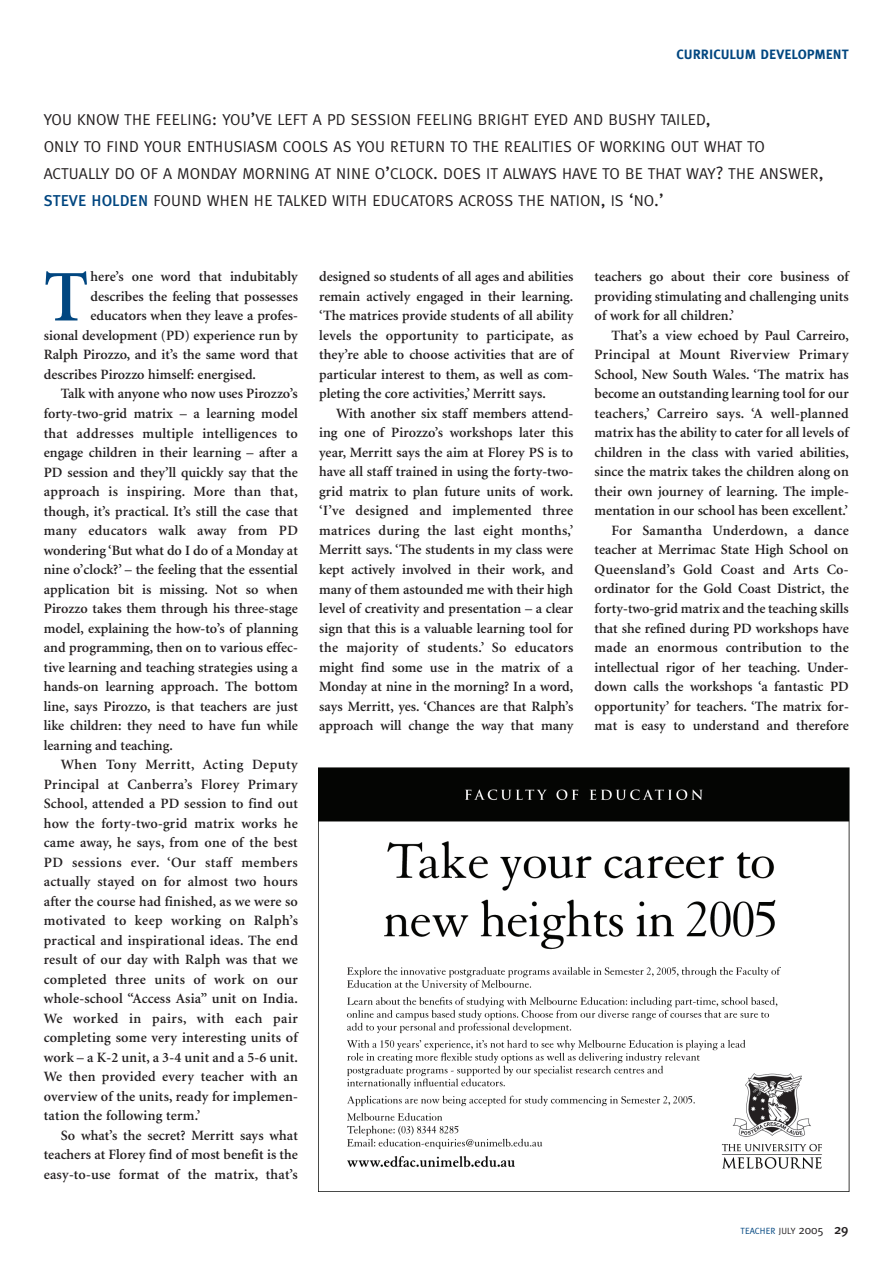
<style>
.page{position:relative;width:893px;height:1263px;background:#fff}
.page>*{position:absolute;margin:0;border:0;box-sizing:border-box;transform-origin:0 0}
.t1{font:600 72.75px "Minion";color:#004680}
.t2{font:15.75px/27px "Meta Plus Normal";color:#231f20}
.t3{font:600 14.25px/19.5px "Minion";color:#231f20;text-align:justify}
.t4{font:600 14.25px "Minion";letter-spacing:.02em;color:#231f20}
.t5{font:600 14.25px "Minion";letter-spacing:.035em;color:#231f20}
.t6{font:600 14.25px "Minion";letter-spacing:.025em;color:#231f20}
.t7{font:700 13.5px "Meta Plus";color:#004680}
.t8{font:9px "Meta Plus Normal";letter-spacing:.01em;color:#004680}
.s1{font-size:18px}
.s2{font-family:"Meta Plus";font-weight:500;color:#004680}
.s3{color:#231f20}
.s4{font-size:12px;color:#231f20}
.s5{font-family:"Meta Plus";font-weight:500;font-size:13.5px;color:#231f20}
</style>
<div class="page">
<img style="left:319px;top:767px;width:531px;height:424px">
<p class="t7" style="left:676px;top:49px;width:174px">CURRICULUM DEVELOPMENT</p>
<p class="t2" style="left:44px;top:107px;width:781px">YOU KNOW THE FEELING<span class="s1">:</span> YOU<span class="s1">’</span>VE LEFT A PD SESSION FEELING BRIGHT EYED AND BUSHY TAILED<span class="s1">,<br></span>ONLY TO FIND YOUR ENTHUSIASM COOLS AS YOU RETURN TO THE REALITIES OF WORKING OUT WHAT TO ACTUALLY DO OF A MONDAY MORNING AT NINE O<span class="s1">’</span>CLOCK<span class="s1">.</span> DOES IT ALWAYS HAVE TO BE THAT WAY<span class="s1">?</span> THE ANSWER<span class="s1">, </span><span class="s2">STEVE HOLDEN</span> FOUND WHEN HE TALKED WITH EDUCATORS ACROSS THE NATION<span class="s1">,</span> IS <span class="s1">‘</span>NO<span class="s1">.’</span></p>
<h1 class="t1" style="left:44px;top:269px;width:46px">T</h1>
<p class="t3" style="left:90px;top:268px;width:209px">here’s one word that indubitably</p>
<p class="t3" style="left:90px;top:288px;width:209px">describes the feeling that possesses</p>
<p class="t3" style="left:90px;top:307px;width:209px">educators when they leave a profes-</p>
<p class="t3" style="left:44px;top:327px;width:256px">sional development (PD) experience run by</p>
<p class="t3" style="left:44px;top:346px;width:256px">Ralph Pirozzo, and it’s the same word that</p>
<p class="t3" style="left:44px;top:366px;width:214px">describes Pirozzo himself: energised.</p>
<p class="t3" style="left:61px;top:385px;width:239px">Talk with anyone who now uses Pirozzo’s</p>
<p class="t3" style="left:44px;top:405px;width:256px">forty-two-grid matrix – a learning model</p>
<p class="t4" style="left:44px;top:427px;width:256px">that addresses multiple intelligences to</p>
<p class="t3" style="left:44px;top:444px;width:256px">engage children in their learning – after a</p>
<p class="t3" style="left:44px;top:463px;width:256px">PD session and they’ll quickly say that the</p>
<p class="t4" style="left:44px;top:486px;width:256px">approach is inspiring. More than that,</p>
<p class="t3" style="left:44px;top:502px;width:256px">though, it’s practical. It’s still the case that</p>
<p class="t4" style="left:44px;top:525px;width:256px">many educators walk away from PD</p>
<p class="t3" style="left:44px;top:541px;width:256px">wondering ‘But what do I do of a Monday at</p>
<p class="t3" style="left:44px;top:561px;width:256px">nine o’clock?’ – the feeling that the essential</p>
<p class="t3" style="left:44px;top:580px;width:256px">application bit is missing. Not so when</p>
<p class="t3" style="left:44px;top:600px;width:256px">Pirozzo takes them through his three-stage</p>
<p class="t3" style="left:44px;top:619px;width:256px">model, explaining the how-to’s of planning</p>
<p class="t3" style="left:44px;top:639px;width:256px">and programming, then on to various effec-</p>
<p class="t3" style="left:44px;top:658px;width:256px">tive learning and teaching strategies using a</p>
<p class="t3" style="left:44px;top:678px;width:256px">hands-on learning approach. The bottom</p>
<p class="t3" style="left:44px;top:697px;width:256px">line, says Pirozzo, is that teachers are just</p>
<p class="t3" style="left:44px;top:717px;width:256px">like children: they need to have fun while</p>
<p class="t3" style="left:44px;top:736px;width:131px">learning and teaching.</p>
<p class="t5" style="left:61px;top:759px;width:239px">When Tony Merritt, Acting Deputy</p>
<p class="t4" style="left:44px;top:778px;width:256px">Principal at Canberra’s Florey Primary</p>
<p class="t3" style="left:44px;top:795px;width:256px">School, attended a PD session to find out</p>
<p class="t3" style="left:44px;top:814px;width:256px">how the forty-two-grid matrix works he</p>
<p class="t3" style="left:44px;top:834px;width:256px">came away, he says, from one of the best</p>
<p class="t5" style="left:44px;top:856px;width:256px">PD sessions ever. ‘Our staff members</p>
<p class="t3" style="left:44px;top:873px;width:256px">actually stayed on for almost two hours</p>
<p class="t3" style="left:44px;top:892px;width:256px">after the course had finished, as we were so</p>
<p class="t6" style="left:44px;top:915px;width:256px">motivated to keep working on Ralph’s</p>
<p class="t3" style="left:44px;top:931px;width:256px">practical and inspirational ideas. The end</p>
<p class="t3" style="left:44px;top:951px;width:256px">result of our day with Ralph was that we</p>
<p class="t4" style="left:44px;top:973px;width:256px">completed three units of work on our</p>
<p class="t3" style="left:44px;top:990px;width:256px">whole-school “Access Asia” unit on India.</p>
<p class="t5" style="left:44px;top:1012px;width:256px">We worked in pairs, with each pair</p>
<p class="t3" style="left:44px;top:1029px;width:256px">completing some very interesting units of</p>
<p class="t3" style="left:44px;top:1048px;width:256px">work – a K-2 unit, a 3-4 unit and a 5-6 unit.</p>
<p class="t3" style="left:44px;top:1068px;width:256px">We then provided every teacher with an</p>
<p class="t3" style="left:44px;top:1087px;width:256px">overview of the units, ready for implemen-</p>
<p class="t3" style="left:44px;top:1107px;width:158px">tation the following term.’</p>
<p class="t3" style="left:61px;top:1126px;width:239px">So what’s the secret? Merritt says what</p>
<p class="t3" style="left:44px;top:1146px;width:256px">teachers at Florey find of most benefit is the</p>
<p class="t3" style="left:44px;top:1165px;width:256px">easy-to-use format of the matrix, that’s</p>
<p class="t3" style="left:319px;top:268px;width:256px">designed so students of all ages and abilities remain actively engaged in their learning. ‘The matrices provide students of all ability levels the opportunity to participate, as they’re able to choose activities that are of particular interest to them, as well as com&shy;pleting the core activities,’ Merritt says.</p>
<p class="t3" style="left:319px;top:405px;width:256px;text-indent:17px">With another six staff members attend&shy;ing one of Pirozzo’s workshops later this year, Merritt says the aim at Florey PS is to have all staff trained in using the forty-two&shy;grid matrix to plan future units of work. ‘I’ve designed and implemented three matrices during the last eight months,’ Merritt says. ‘The students in my class were kept actively involved in their work, and many of them astounded me with their high level of creativity and presentation – a clear sign that this is a valuable learning tool for the majority of students.’ So educators might find some use in the matrix of a Monday at nine in the morning? In a word, says Merritt, yes. ‘Chances are that Ralph’s approach will change the way that many</p>
<p class="t3" style="left:595px;top:268px;width:256px">teachers go about their core business of providing stimulating and challenging units of work for all children.’</p>
<p class="t3" style="left:595px;top:327px;width:256px;text-align:right">That’s a view echoed by Paul Carreiro, Principal at Mount Riverview Primary School, New South Wales. ‘The matrix has become an outstanding learning tool for our teachers,’ Carreiro says. ‘A well-planned matrix has the ability to cater for all levels of children in the class with varied abilities, since the matrix takes the children along on their own journey of learning. The imple&shy;mentation in our school has been excellent.’ For Samantha Underdown, a dance teacher at Merrimac State High School on Queensland’s Gold Coast and Arts Co&shy;ordinator for the Gold Coast District, the forty-two-grid matrix and the teaching skills that she refined during PD workshops have made an enormous contribution to the intellectual rigor of her teaching. Under&shy;down calls the workshops ‘a fantastic PD opportunity’ for teachers. ‘The matrix for&shy;mat is easy to understand and therefore</p>
<p class="t8" style="left:741px;top:1227px;width:110px">TEACHER <span class="s3">JULY</span> <span class="s4">2005</span> <span class="s5">29</span></p>
</div>
